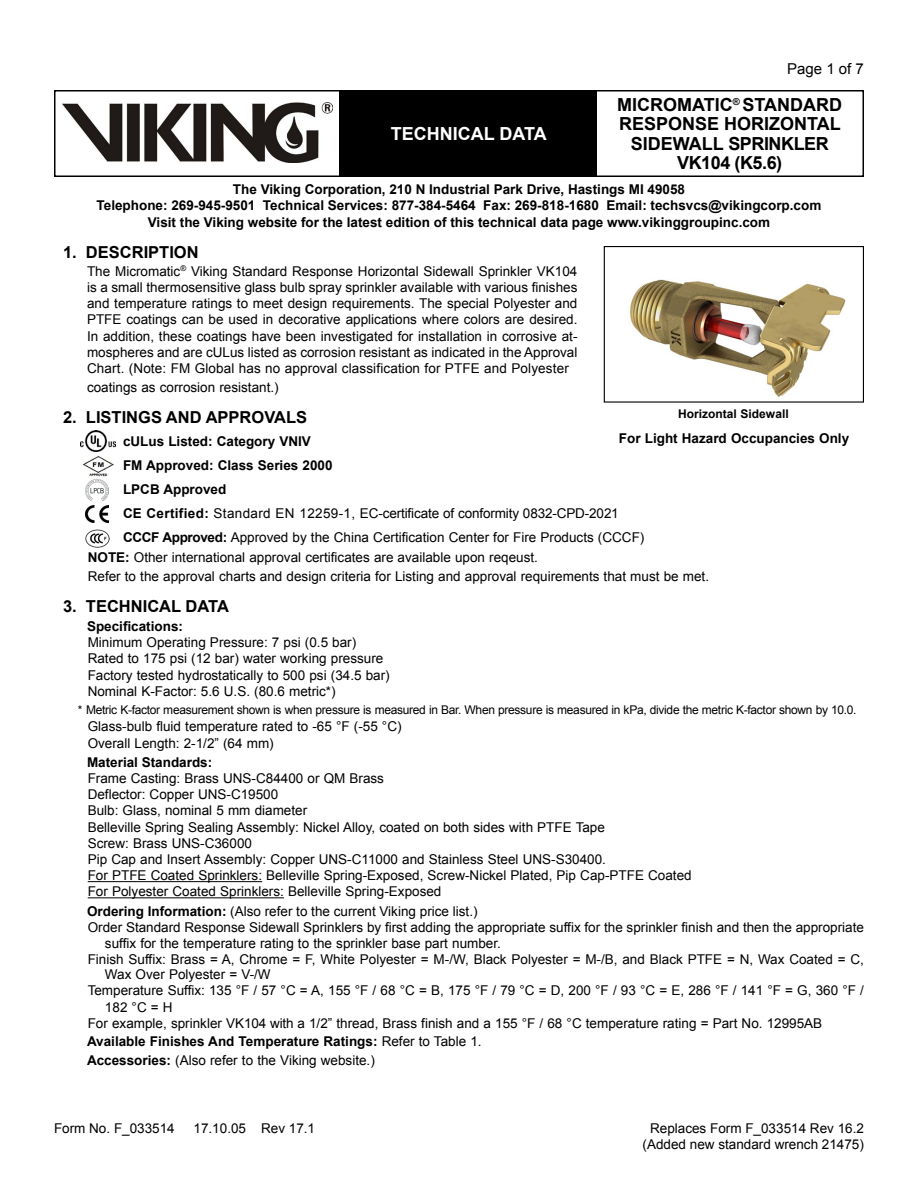
<style>
.page{position:relative;width:918px;height:1188px;background:#fff}
.page>*{position:absolute;margin:0;border:0;box-sizing:border-box;transform-origin:0 0}
.t1{font:700 18px/19.5px "Arial";color:#000;text-align:center}
.t2{font:700 18px "Arial";color:#fff}
.t3{font:700 16.5px "Arial";color:#000}
.t4{font:15px "Arial";color:#000}
.t5{font:13.5px/16.2px "Arial";color:#000}
.t6{font:700 13.5px/16.2px "Arial";color:#000}
.t7{font:12px "Arial";letter-spacing:-.025em;color:#000}
.t8{font:700 12px "Arial";color:#000}
.s1{font-weight:700}
.s2{font-weight:400}
</style>
<div class="page">
<div style="left:54px;top:90px;width:810px;height:87px;border:2px solid #000"></div>
<div style="left:340px;top:91px;width:257px;height:85px;background:#000"></div>
<img style="left:63px;top:102px;width:269px;height:60px">
<img style="left:627px;top:279px;width:219px;height:119px">
<div style="left:604px;top:246px;width:260px;height:157px;border:1px solid #000"></div>
<hr style="left:88px;top:881px;width:174px;height:1px;background:#000">
<hr style="left:88px;top:897px;width:196px;height:1px;background:#000">
<img style="left:81px;top:431px;width:34px;height:21px">
<img style="left:82px;top:455px;width:32px;height:21px">
<img style="left:85px;top:479px;width:23px;height:22px">
<img style="left:86px;top:505px;width:22px;height:18px">
<img style="left:86px;top:529px;width:24px;height:18px">
<h1 class="t2" style="left:391px;top:121px;width:13px">TEC</h1>
<h1 class="t2" style="left:427px;top:121px;width:25px">HNICAL</h1>
<h1 class="t2" style="left:499px;top:121px;width:13px">DATA</h1>
<p class="t4" style="left:787px;top:59px;width:78px">Page 1 of 7</p>
<h1 class="t1" style="left:617px;top:95px;width:227px">micromatic<sup>®</sup> Standard response Horizontal<br>Sidewall sprinkler<br>VK104 (K5.6)</h1>
<p class="t6" style="left:97px;top:182px;width:726px;text-align:center">The Viking Corporation, 210 N Industrial Park Drive, Hastings MI 49058<br>Telephone: 269-945-9501 Technical Services: 877-384-5464 Fax: 269-818-1680 Email: techsvcs@vikingcorp.com<br>Visit the Viking website for the latest edition of this technical data page www.vikinggroupinc.com</p>
<p class="t3" style="left:63px;top:241px;width:68px">1. DESCRIPTION</p>
<p class="t5" style="left:87px;top:263px;width:492px;text-align:justify">The Micromatic<sup>®</sup> Viking Standard Response Horizontal Sidewall Sprinkler VK104 is a small thermosensitive glass bulb spray sprinkler available with various finishes and temperature ratings to meet design requirements. The special Polyester and PTFE coatings can be used in decorative applications where colors are desired.<br>In addition, these coatings have been investigated for installation in corrosive at&shy;mospheres and are cULus listed as corrosion resistant as indicated in the Approval Chart. (Note: FM Global has no approval classification for PTFE and Polyester</p>
<p class="t5" style="left:87px;top:380px;width:193px">coatings as corrosion resistant.)</p>
<p class="t3" style="left:63px;top:406px;width:116px">2. LISTINGS AND</p>
<p class="t3" style="left:206px;top:406px;width:13px">APPRO</p>
<p class="t3" style="left:264px;top:406px;width:44px">VAL S</p>
<p class="t6" style="left:123px;top:429px;width:211px;line-height:24.3px">cULus Listed: Category VNIV<br>FM Approved: Class Series 2000<br>LPC</p>
<p class="t8" style="left:678px;top:405px;width:112px">Horizontal Sidewall</p>
<p class="t6" style="left:619px;top:430px;width:232px">For Light Hazard Occupancies Only</p>
<p class="t5" style="left:123px;top:477px;width:497px;line-height:24.3px;text-indent:27px"><span class="s1">B Approved<br>CE Certified:</span> Standard EN 12259-1, EC-certificate of conformity 0832-CPD-2021<br><span class="s1">CCC</span></p>
<p class="t5" style="left:151px;top:530px;width:495px"><span class="s1">F Approved:</span> Approved by the China Certification Center for Fire Products (CCCF)</p>
<p class="t5" style="left:88px;top:548px;width:623px;line-height:19.5px;text-indent:38px"><span class="s1">:</span> Other international approval certificates are available upon reqeust.<br>Refer to the approval charts and design criteria for Listing and approval requirements that must be met.</p>
<p class="t3" style="left:63px;top:595px;width:167px">3. technical data</p>
<p class="t6" style="left:87px;top:619px;width:98px">Specifications:</p>
<p class="t5" style="left:88px;top:634px;width:304px">Minimum Operating Pressure: 7 psi (0.5 bar)<br>Rated to 175 psi (12 bar) water working pressure Factory tested hydrostatically to 500 psi (34.5 bar)<br>Nominal K-Factor: 5.6 U.S. (80.6 metric*)</p>
<p class="t7" style="left:78px;top:702px;width:780px">* Metric K-factor measurement shown is when pressure is measured in Bar. When pressure is measured in kPa, divide the metric K-factor shown by 10.0.</p>
<p class="t5" style="left:88px;top:719px;width:315px">Glass-bulb fluid temperature rated to -65 °F (-55 °C)<br>Overall Length: 2-1/2” (64 mm)</p>
<p class="t6" style="left:87px;top:754px;width:127px">Material Standards:</p>
<p class="t5" style="left:88px;top:770px;width:605px">Frame Casting: Brass UNS-C84400 or QM Brass<br>Deflector: Copper UNS-C19500<br>Bulb: Glass, nominal 5 mm diameter<br>Belleville Spring Sealing Assembly: Nickel Alloy, coated on both sides with PTFE Tape<br>Screw: Brass UNS-C36000<br>Pip Cap and Insert Assembly: Copper UNS-C11000 and Stainless Steel UNS-S30400.<br>For PTFE Coated Sprinklers: Belleville Spring-Exposed, Screw-Nickel Plated, Pip Cap-PTFE Coated For Polyester Coated Sprinklers: Belleville Spring-Exposed</p>
<p class="t5" style="left:87px;top:903px;width:392px"><span class="s1">Ordering Information:</span> (Also refer to the current Viking price list.)</p>
<p class="t5" style="left:88px;top:919px;width:778px">Order Standard Response Sidewall Sprinklers by first adding the appropriate suffix for the sprinkler finish and then the appropriate</p>
<p class="t5" style="left:105px;top:935px;width:397px">suffix for the temperature rating to the sprinkler base part number.</p>
<p class="t5" style="left:88px;top:952px;width:778px">Finish Suffix: Brass = A, Chrome = F, White Polyester = M-/W, Black Polyester = M-/B, and Black PTFE = N, Wax Coated = C,</p>
<p class="t5" style="left:105px;top:967px;width:167px">Wax Over Polyester = V-/W</p>
<p class="t5" style="left:88px;top:983px;width:778px">Temperature Suffix: 135 °F / 57 °C = A, 155 °F / 68 °C = B, 175 °F / 79 °C = D, 200 °F / 93 °C = E, 286 °F / 141 °F = G, 360 °F /</p>
<p class="t5" style="left:105px;top:999px;width:69px">182 °C = H</p>
<p class="t5" style="left:88px;top:1015px;width:736px">For example, sprinkler VK104 with a 1/2” thread, Brass finish and a 155 °F / 68 °C temperature rating = Part No. 12995AB</p>
<p class="t6" style="left:87px;top:1032px;width:396px;line-height:19.5px">Available Finishes And Temperature Ratings: <span class="s2">Refer to Table 1.<br></span>Accessories: <span class="s2">(Also refer to the Viking website.)</span></p>
<p class="t6" style="left:88px;top:550px;width:10px">NOTE</p>
<p class="t5" style="left:54px;top:1120px;width:122px">Form No. F_033514</p>
<p class="t5" style="left:194px;top:1120px;width:123px">17.10.05 Rev 17.1</p>
<p class="t5" style="left:643px;top:1120px;width:223px;text-align:center">Replaces Form F_033514 Rev 16.2 (Added new standard wrench 21475)</p>
</div>
